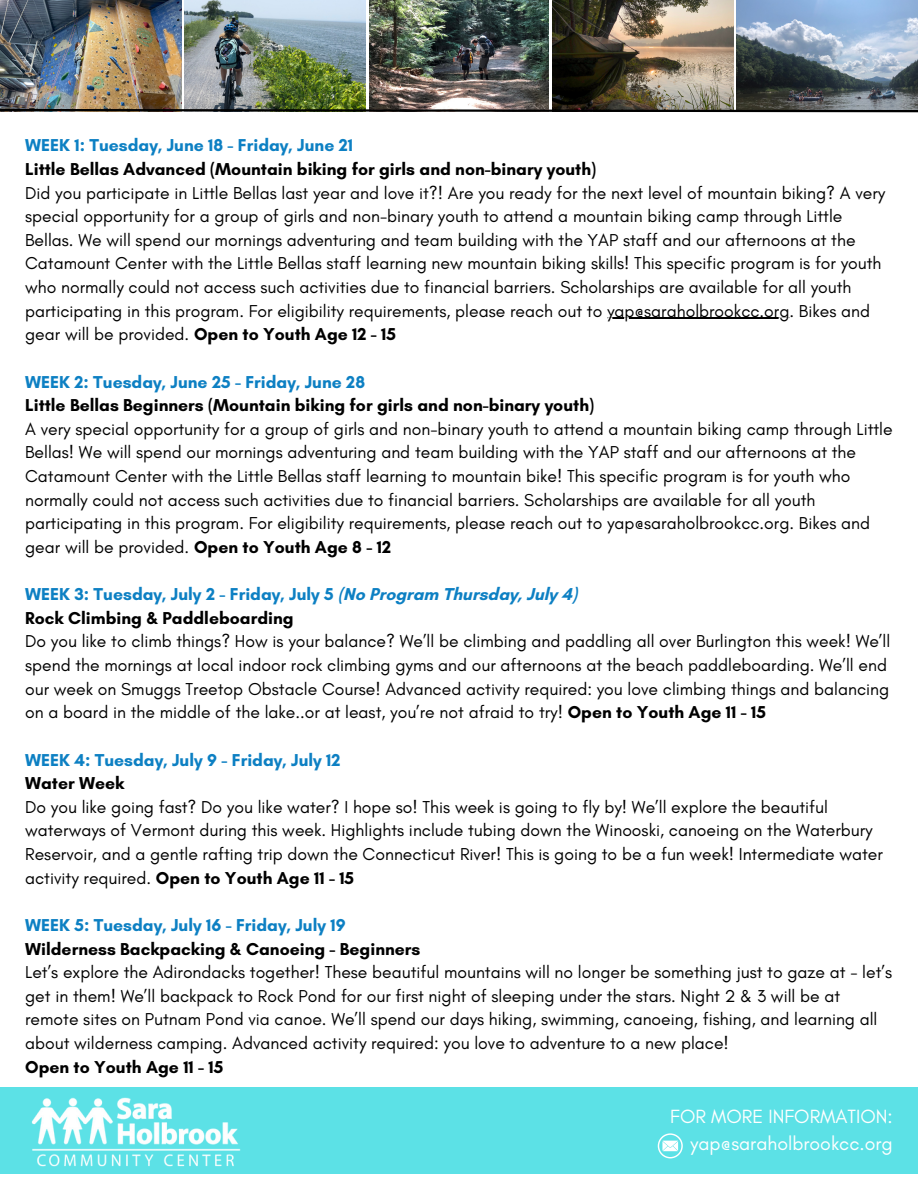
<style>
.page{position:relative;width:918px;height:1188px;background:#fff}
.page>*{position:absolute;margin:0;border:0;box-sizing:border-box;transform-origin:0 0}
.t1{font:19.5px/27px "Glacial Indifference";color:#fff;text-align:right}
.t2{font:17.55px/23.7px "Glacial Indifference";color:#000}
.t3{font:700 17.55px "Glacial Indifference";color:#0d80c3}
.s1{font-weight:700;color:#0d80c3}
.s2{font-weight:700}
</style>
<div class="page">
<img style="left:0;top:0;width:181px;height:108px">
<img style="left:184px;top:0;width:182px;height:108px">
<img style="left:369px;top:0;width:180px;height:108px">
<img style="left:552px;top:0;width:182px;height:108px">
<img style="left:737px;top:0;width:181px;height:108px">
<div style="left:0;top:1087px;width:918px;height:87px;background:#5ce1e6"></div>
<svg style="left:658px;top:1133px;width:25px;height:25px"></svg>
<img style="left:31px;top:1097px;width:210px;height:70px">
<hr style="left:607px;top:318px;width:183px;height:1px;background:#000">
<img style="left:0;top:108px;width:918px;height:5px">
<h1 class="t2" style="left:25px;top:133px;width:862px"><span class="s1">WEEK 1: Tuesday, June 18 - Friday, June 21<br></span><span class="s2">Little Bellas Advanced (Mountain biking for girls and non-binary youth)<br></span>Did you participate in Little Bellas last year and love it?! Are you ready for the next level of mountain biking? A very special opportunity for a group of girls and non-binary youth to attend a mountain biking camp through Little Bellas. We will spend our mornings adventuring and team building with the YAP staff and our afternoons at the Catamount Center with the Little Bellas staff learning new mountain biking skills! This specific program is for youth who normally could not access such activities due to financial barriers. Scholarships are available for all youth participating in this program. For eligibility requirements, please reach out to yap@saraholbrookcc.org. Bikes and</h1>
<h1 class="t2" style="left:25px;top:322px;width:372px">gear will be provided. <span class="s2">Open to Youth Age 12 - 15</span></h1>
<h1 class="t2" style="left:25px;top:370px;width:869px"><span class="s1">WEEK 2: Tuesday, June 25 - Friday, June 28<br></span><span class="s2">Little Bellas Beginners (Mountain biking for girls and non-binary youth)<br></span>A very special opportunity for a group of girls and non-binary youth to attend a mountain biking camp through Little Bellas! We will spend our mornings adventuring and team building with the YAP staff and our afternoons at the Catamount Center with the Little Bellas staff learning to mountain bike! This specific program is for youth who normally could not access such activities due to financial barriers. Scholarships are available for all youth participating in this program. For eligibility requirements, please reach out to yap@saraholbrookcc.org. Bikes and</h1>
<h1 class="t2" style="left:25px;top:535px;width:367px">gear will be provided. <span class="s2">Open to Youth Age 8 - 12</span></h1>
<h1 class="t2" style="left:25px;top:582px;width:867px"><span class="s1">WEEK 3: Tuesday, July 2 - Friday, July 5 (No Program Thursday, July 4)<br></span><span class="s2">Rock Climbing &amp; Paddleboarding<br></span>Do you like to climb things? How is your balance? We’ll be climbing and paddling all over Burlington this week! We’ll spend the mornings at local indoor rock climbing gyms and our afternoons at the beach paddleboarding. We’ll end our week on Smuggs Treetop Obstacle Course! Advanced activity required: you love climbing things and balancing on a board in the middle of the lake..or at least, you’re not afraid to try! <span class="s2">Open to Youth Age 11 - 15</span></h1>
<h1 class="t3" style="left:25px;top:749px;width:317px">WEEK 4: Tuesday, July 9 - Friday, July 12</h1>
<h1 class="t2" style="left:25px;top:771px;width:859px"><span class="s2">Water Week<br></span>Do you like going fast? Do you like water? I hope so! This week is going to fly by! We’ll explore the beautiful waterways of Vermont during this week. Highlights include tubing down the Winooski, canoeing on the Waterbury Reservoir, and a gentle rafting trip down the Connecticut River! This is going to be a fun week! Intermediate water activity required. <span class="s2">Open to Youth Age 11 - 15</span></h1>
<h1 class="t3" style="left:25px;top:914px;width:322px">WEEK 5: Tuesday, July 16 - Friday, July 19</h1>
<p class="t2" style="left:25px;top:937px;width:868px"><span class="s2">Wilderness Backpacking &amp; Canoeing - Beginners<br></span>Let’s explore the Adirondacks together! These beautiful mountains will no longer be something just to gaze at - let’s get in them! We’ll backpack to Rock Pond for our first night of sleeping under the stars. Night 2 &amp; 3 will be at remote sites on Putnam Pond via canoe. We’ll spend our days hiking, swimming, canoeing, fishing, and learning all about wilderness camping. Advanced activity required: you love to adventure to a new place!<br><span class="s2">Open to Youth Age 11 - 15</span></p>
<p class="t1" style="left:670px;top:1102px;width:224px">FOR MORE INFORMATION: yap@saraholbrookcc.org</p>
</div>
